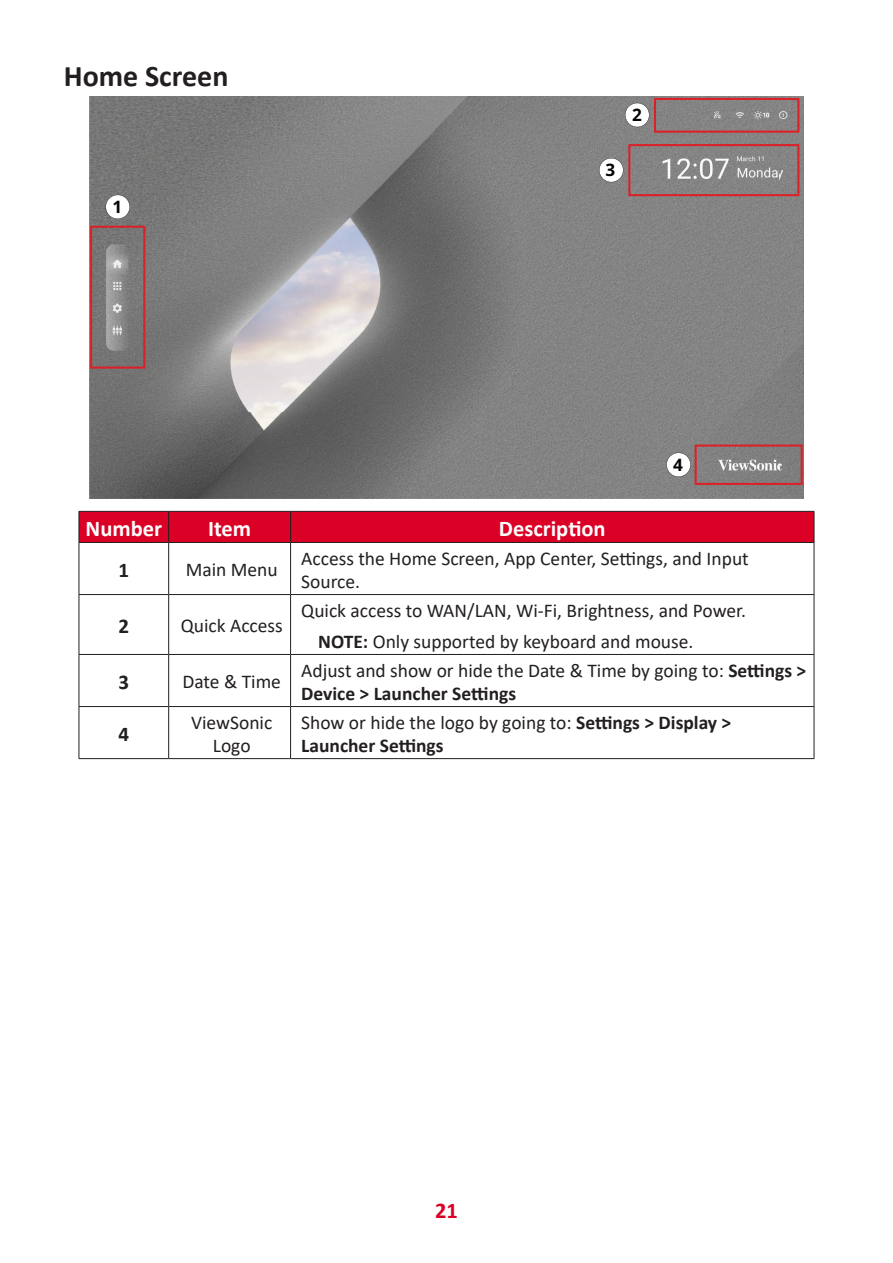
<style>
.page{position:relative;width:893px;height:1263px;background:#fff}
.page>*{position:absolute;margin:0;border:0;box-sizing:border-box;transform-origin:0 0}
.Heading_2{font:700 30px "Calibri";color:#231f20}
.Table-Header{font:700 22.5px "Calibri";color:#fff}
.t1{font:700 22.5px "Calibri";color:#db0025}
.Table-Menu{font:700 21px "Calibri";color:#231f20}
.Table-Body{font:19.5px/23.4px "Calibri";color:#231f20}
.Table-Body-2{font:700 19.5px/23.4px "Calibri";color:#231f20}
.t2{font:700 17.1px "Open Sans";color:#040503}
.s1{font-weight:700}
.s2{font-weight:400}
</style>
<div class="page">
<img style="left:89px;top:96px;width:714px;height:402px">
<svg style="left:90px;top:226px;width:55px;height:143px;background:#8b7979"></svg>
<svg style="left:106px;top:195px;width:24px;height:24px"></svg>
<svg style="left:625px;top:98px;width:174px;height:35px;background:#988283"></svg>
<svg style="left:599px;top:144px;width:200px;height:52px;background:#968787"></svg>
<svg style="left:666px;top:444px;width:137px;height:41px;background:#988485"></svg>
<div style="left:80px;top:512px;width:734px;height:30px;background:#db0025"></div>
<hr style="left:79px;top:511px;width:90px;height:1px;background:#231f20">
<hr style="left:79px;top:512px;width:1px;height:30px;background:#231f20">
<hr style="left:169px;top:511px;width:122px;height:1px;background:#231f20">
<hr style="left:168px;top:512px;width:1px;height:30px;background:#231f20">
<hr style="left:291px;top:511px;width:523px;height:1px;background:#231f20">
<hr style="left:290px;top:512px;width:1px;height:30px;background:#231f20">
<hr style="left:814px;top:512px;width:1px;height:30px;background:#231f20">
<hr style="left:79px;top:542px;width:90px;height:1px;background:#231f20">
<hr style="left:79px;top:543px;width:1px;height:51px;background:#231f20">
<hr style="left:169px;top:542px;width:122px;height:1px;background:#231f20">
<hr style="left:168px;top:543px;width:1px;height:51px;background:#231f20">
<hr style="left:291px;top:542px;width:523px;height:1px;background:#231f20">
<hr style="left:290px;top:543px;width:1px;height:51px;background:#231f20">
<hr style="left:814px;top:543px;width:1px;height:51px;background:#231f20">
<hr style="left:79px;top:594px;width:90px;height:1px;background:#231f20">
<hr style="left:79px;top:595px;width:1px;height:59px;background:#231f20">
<hr style="left:169px;top:594px;width:122px;height:1px;background:#231f20">
<hr style="left:168px;top:595px;width:1px;height:59px;background:#231f20">
<hr style="left:291px;top:594px;width:523px;height:1px;background:#231f20">
<hr style="left:290px;top:595px;width:1px;height:59px;background:#231f20">
<hr style="left:814px;top:595px;width:1px;height:59px;background:#231f20">
<hr style="left:79px;top:654px;width:90px;height:1px;background:#231f20">
<hr style="left:79px;top:655px;width:1px;height:51px;background:#231f20">
<hr style="left:169px;top:654px;width:122px;height:1px;background:#231f20">
<hr style="left:168px;top:655px;width:1px;height:51px;background:#231f20">
<hr style="left:291px;top:654px;width:523px;height:1px;background:#231f20">
<hr style="left:290px;top:655px;width:1px;height:51px;background:#231f20">
<hr style="left:814px;top:655px;width:1px;height:51px;background:#231f20">
<hr style="left:79px;top:706px;width:90px;height:1px;background:#231f20">
<hr style="left:79px;top:707px;width:1px;height:51px;background:#231f20">
<hr style="left:169px;top:706px;width:122px;height:1px;background:#231f20">
<hr style="left:168px;top:707px;width:1px;height:51px;background:#231f20">
<hr style="left:291px;top:706px;width:523px;height:1px;background:#231f20">
<hr style="left:290px;top:707px;width:1px;height:51px;background:#231f20">
<hr style="left:814px;top:707px;width:1px;height:51px;background:#231f20">
<hr style="left:79px;top:758px;width:90px;height:1px;background:#231f20">
<hr style="left:169px;top:758px;width:122px;height:1px;background:#231f20">
<hr style="left:291px;top:758px;width:523px;height:1px;background:#231f20">
<p class="Heading_2" style="left:64px;top:55px;width:166px">Home Screen</p>
<p class="t2" style="left:112px;top:195px;width:11px">1</p>
<p class="t2" style="left:605px;top:158px;width:11px">3</p>
<p class="t2" style="left:632px;top:103px;width:11px">2</p>
<p class="t2" style="left:673px;top:452px;width:11px">4</p>
<p class="Table-Header" style="left:86px;top:513px;width:78px">Number</p>
<p class="Table-Header" style="left:208px;top:513px;width:45px">Item</p>
<p class="Table-Header" style="left:499px;top:513px;width:108px">Description</p>
<p class="Table-Menu" style="left:118px;top:555px;width:12px">1</p>
<p class="Table-Body" style="left:186px;top:558px;width:93px">Main Menu</p>
<p class="Table-Body" style="left:301px;top:546px;width:449px">Access the Home Screen, App Center, Settings, and Input<br>Source.</p>
<p class="Table-Menu" style="left:118px;top:611px;width:12px">2</p>
<p class="Table-Body" style="left:181px;top:614px;width:104px">Quick Access</p>
<p class="Table-Menu" style="left:118px;top:667px;width:12px">3</p>
<p class="Table-Body" style="left:182px;top:670px;width:100px">Date &amp; Time</p>
<p class="Table-Body" style="left:301px;top:598px;width:446px">Quick access to WAN/LAN, Wi-Fi, Brightness, and Power.</p>
<p class="Table-Body" style="left:318px;top:629px;width:377px"><span class="s1">NOTE:</span> Only supported by keyboard and mouse.</p>
<p class="Table-Body" style="left:301px;top:658px;width:507px">Adjust and show or hide the Date &amp; Time by going to: <span class="s1">Settings &gt;<br>Device &gt; Launcher Settings</span></p>
<p class="Table-Menu" style="left:118px;top:719px;width:12px">4</p>
<p class="Table-Body" style="left:191px;top:710px;width:83px;text-align:center">ViewSonic<br>Logo</p>
<p class="Table-Body-2" style="left:301px;top:710px;width:432px"><span class="s2">Show or hide the logo by going to:</span> Settings &gt; Display &gt;<br>Launcher Settings</p>
<p class="t1" style="left:435px;top:1194px;width:24px">21</p>
</div>
